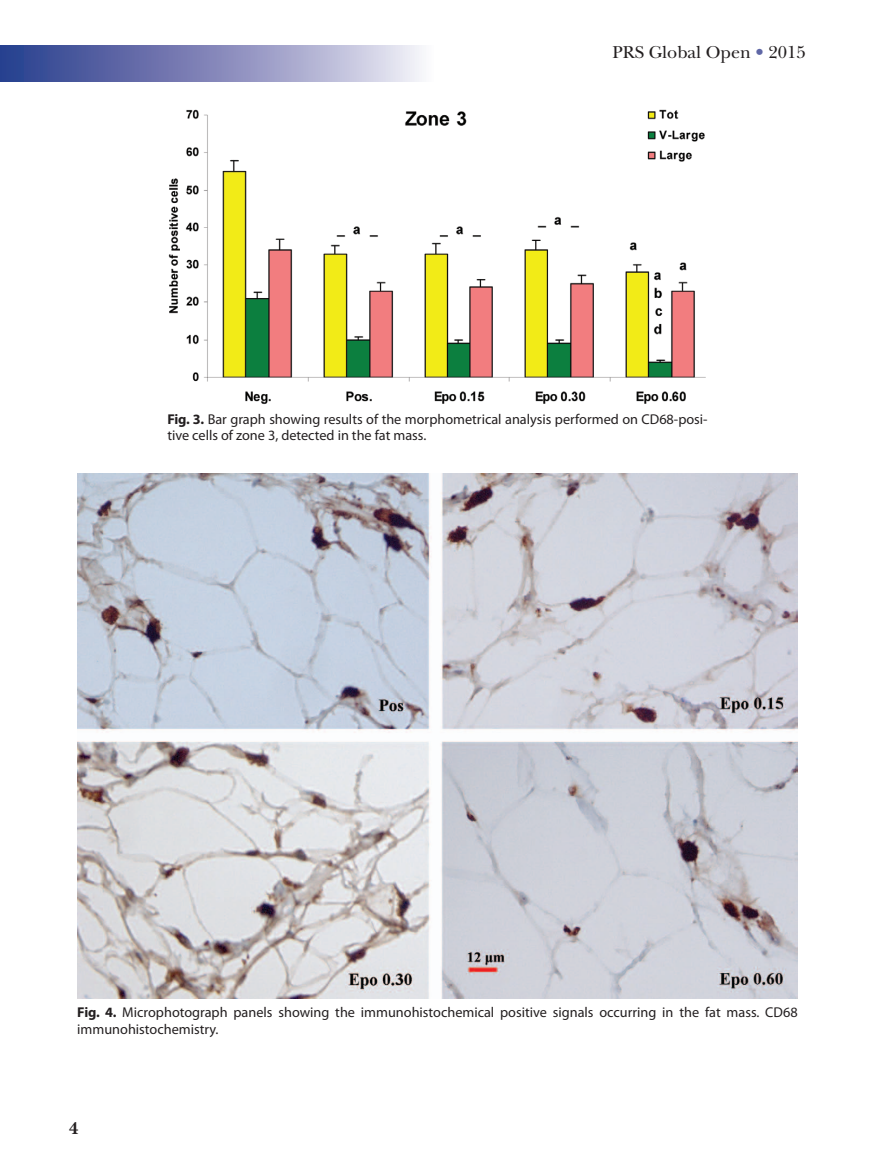
<style>
.page{position:relative;width:878px;height:1175px;background:#fff}
.page>*{position:absolute;margin:0;border:0;box-sizing:border-box;transform-origin:0 0}
.t1{font:18px "New Baskerville";color:#231f20}
.t2{font:700 18px "New Baskerville";color:#231f20}
.t3{font:14.25px/16.5px "Myriad Pro";color:#231f20}
.s1{color:#5f67a6}
.s2{font-weight:700}
</style>
<div class="page">
<svg style="left:0;top:45px;width:420px;height:36px;background:#868cbc"></svg>
<img style="left:168px;top:109px;width:538px;height:295px">
<img style="left:77px;top:474px;width:720px;height:524px">
<p class="t1" style="left:612px;top:42px;width:195px">PRS Global Open <span class="s1">•</span> 2015</p>
<p class="t3" style="left:167px;top:410px;width:542px"><span class="s2">Fig. 3.</span> Bar graph showing results of the morphometrical analysis performed on CD68-posi&shy;tive cells of zone 3, detected in the fat mass.</p>
<p class="t3" style="left:77px;top:1004px;width:722px"><span class="s2">Fig. 4.</span> Microphotograph panels showing the immunohistochemical positive signals occurring in the fat mass. CD68 immunohistochemistry.</p>
<p class="t2" style="left:69px;top:1118px;width:11px">4</p>
</div>
